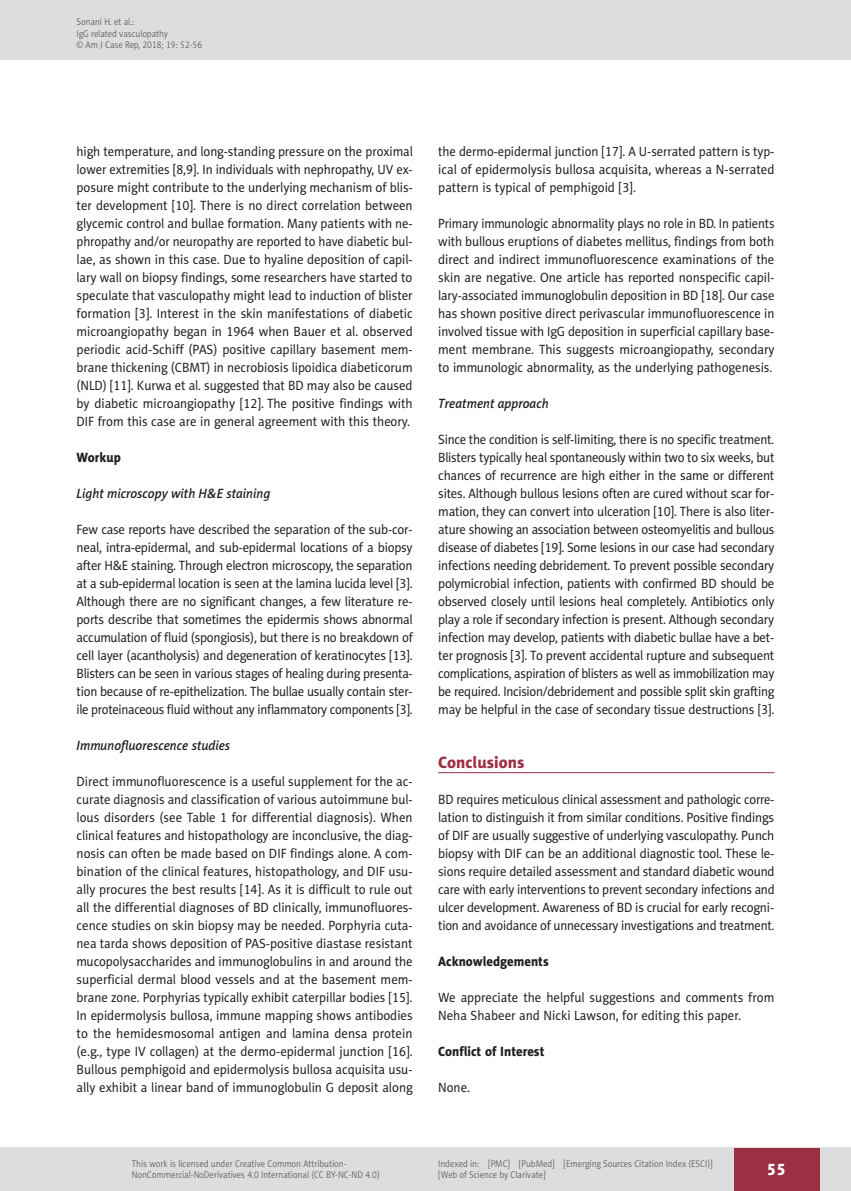
<style>
.page{position:relative;width:851px;height:1191px;background:#fff}
.page>*{position:absolute;margin:0;border:0;box-sizing:border-box;transform-origin:0 0}
.AJCR_Headline_1{font:16.5px "Naomi Sans EFN Heavy";color:#9d2f42}
.t1{font:16.5px "Naomi Sans EFN Heavy";color:#fff}
.AJCR_Body{font:13.5px/18px "Naomi Sans EFN";color:#231f20;text-align:justify;scale:.94 1}
.AJCR_Body-2{font:13.5px/18px "Naomi Sans EFN";color:#231f20;text-align:justify;scale:.95 1}
.AJCR_Body-3{font:13.5px/18px "Naomi Sans EFN";color:#231f20;text-align:justify;scale:.93 1}
.AJCR_Headline_3{font:italic 13.5px "Naomi Sans EFN Medium";color:#231f20;scale:.95 1}
.AJCR_Headline_2{font:13.5px "Naomi Sans EFN Heavy";color:#231f20;scale:.95 1}
.t2{font:9.75px/11.2px "Naomi Sans EFN Light";color:#57585a;scale:.9 1}
</style>
<div class="page">
<hr style="left:438px;top:772px;width:336px;height:1px;background:#9d2f42">
<div style="left:0;top:1148px;width:850px;height:43px;background:#dcdddf"></div>
<div style="left:733px;top:1147px;width:86px;height:43px;background:#9d2f42"></div>
<div style="left:0;top:0;width:850px;height:60px;background:#dcdddf"></div>
<p class="t2" style="left:77px;top:16px;width:141px">Sonani H. et al.:<br>IgG related vasculopathy<br>© Am J Case Rep, 2018; 19: 52-56</p>
<p class="AJCR_Body" style="left:77px;top:142px;width:359px">high temperature, and long-standing pressure on the proximal lower extremities [8,9]. In individuals with nephropathy, UV ex&shy;posure might contribute to the underlying mechanism of blis&shy;ter development [10]. There is no direct correlation between glycemic control and bullae formation. Many patients with ne&shy;phropathy and/or neuropathy are reported to have diabetic bul&shy;lae, as shown in this case. Due to hyaline deposition of capil&shy;lary wall on biopsy findings, some researchers have started to speculate that vasculopathy might lead to induction of blister formation [3]. Interest in the skin manifestations of diabetic microangiopathy began in 1964 when Bauer et al. observed periodic acid-Schiff (PAS) positive capillary basement mem&shy;brane thickening (CBMT) in necrobiosis lipoidica diabeticorum (NLD) [11]. Kurwa et al. suggested that BD may also be caused by diabetic microangiopathy [12]. The positive findings with DIF from this case are in general agreement with this theory.</p>
<p class="AJCR_Headline_2" style="left:77px;top:449px;width:48px">Workup</p>
<p class="AJCR_Headline_3" style="left:77px;top:486px;width:205px">Light microscopy with H&amp;E staining</p>
<p class="AJCR_Body-2" style="left:77px;top:520px;width:355px">Few case reports have described the separation of the sub-cor&shy;neal, intra-epidermal, and sub-epidermal locations of a biopsy after H&amp;E staining. Through electron microscopy, the separation at a sub-epidermal location is seen at the lamina lucida level [3].<br>Although there are no significant changes, a few literature re&shy;ports describe that sometimes the epidermis shows abnormal accumulation of fluid (spongiosis), but there is no breakdown of cell layer (acantholysis) and degeneration of keratinocytes [13].<br>Blisters can be seen in various stages of healing during presenta&shy;tion because of re-epithelization. The bullae usually contain ster&shy;ile proteinaceous fluid without any inflammatory components [3].</p>
<p class="AJCR_Headline_3" style="left:77px;top:738px;width:163px">Immunofluorescence studies</p>
<p class="AJCR_Body-2" style="left:77px;top:772px;width:355px">Direct immunofluorescence is a useful supplement for the ac&shy;curate diagnosis and classification of various autoimmune bul&shy;lous disorders (see Table 1 for differential diagnosis). When clinical features and histopathology are inconclusive, the diag&shy;nosis can often be made based on DIF findings alone. A com&shy;bination of the clinical features, histopathology, and DIF usu&shy;ally procures the best results [14]. As it is difficult to rule out all the differential diagnoses of BD clinically, immunofluores&shy;cence studies on skin biopsy may be needed. Porphyria cuta&shy;nea tarda shows deposition of PAS-positive diastase resistant mucopolysaccharides and immunoglobulins in and around the superficial dermal blood vessels and at the basement mem&shy;brane zone. Porphyrias typically exhibit caterpillar bodies [15].<br>In epidermolysis bullosa, immune mapping shows antibodies to the hemidesmosomal antigen and lamina densa protein (e.g., type IV collagen) at the dermo-epidermal junction [16].<br>Bullous pemphigoid and epidermolysis bullosa acquisita usu&shy;ally exhibit a linear band of immunoglobulin G deposit along</p>
<p class="AJCR_Body" style="left:438px;top:142px;width:359px">the dermo-epidermal junction [17]. A U-serrated pattern is typ&shy;ical of epidermolysis bullosa acquisita, whereas a N-serrated pattern is typical of pemphigoid [3].</p>
<p class="AJCR_Body-3" style="left:438px;top:214px;width:363px">Primary immunologic abnormality plays no role in BD. In patients with bullous eruptions of diabetes mellitus, findings from both direct and indirect immunofluorescence examinations of the skin are negative. One article has reported nonspecific capil&shy;lary-associated immunoglobulin deposition in BD [18]. Our case has shown positive direct perivascular immunofluorescence in involved tissue with IgG deposition in superficial capillary base&shy;ment membrane. This suggests microangiopathy, secondary to immunologic abnormality, as the underlying pathogenesis.</p>
<p class="AJCR_Headline_3" style="left:438px;top:396px;width:118px">Treatment approach</p>
<p class="AJCR_Body" style="left:438px;top:430px;width:359px">Since the condition is self-limiting, there is no specific treatment.<br>Blisters typically heal spontaneously within two to six weeks, but chances of recurrence are high either in the same or different sites. Although bullous lesions often are cured without scar for&shy;mation, they can convert into ulceration [10]. There is also liter&shy;ature showing an association between osteomyelitis and bullous disease of diabetes [19]. Some lesions in our case had secondary infections needing debridement. To prevent possible secondary polymicrobial infection, patients with confirmed BD should be observed closely until lesions heal completely. Antibiotics only play a role if secondary infection is present. Although secondary infection may develop, patients with diabetic bullae have a bet&shy;ter prognosis [3]. To prevent accidental rupture and subsequent complications, aspiration of blisters as well as immobilization may be required. Incision/debridement and possible split skin grafting may be helpful in the case of secondary tissue destructions [3].</p>
<p class="AJCR_Headline_1" style="left:438px;top:752px;width:88px">Conclusions</p>
<p class="AJCR_Body-3" style="left:438px;top:790px;width:363px">BD requires meticulous clinical assessment and pathologic corre&shy;lation to distinguish it from similar conditions. Positive findings of DIF are usually suggestive of underlying vasculopathy. Punch biopsy with DIF can be an additional diagnostic tool. These le&shy;sions require detailed assessment and standard diabetic wound care with early interventions to prevent secondary infections and ulcer development. Awareness of BD is crucial for early recogni&shy;tion and avoidance of unnecessary investigations and treatment.</p>
<p class="AJCR_Headline_2" style="left:438px;top:953px;width:118px">Acknowledgements</p>
<p class="AJCR_Body-2" style="left:438px;top:988px;width:355px">We appreciate the helpful suggestions and comments from<br>Neha Shabeer and Nicki Lawson, for editing this paper.</p>
<p class="AJCR_Headline_2" style="left:438px;top:1043px;width:113px">Conflict of Interest</p>
<p class="AJCR_Body-2" style="left:438px;top:1078px;width:35px">None.</p>
<p class="t2" style="left:132px;top:1158px;width:277px">This work is licensed under Creative Common Attribution-<br>NonCommercial-NoDerivatives 4.0 International (CC BY-NC-ND 4.0)</p>
<p class="t2" style="left:438px;top:1158px;width:306px">Indexed in: [PMC] [PubMed] [Emerging Sources Citation Index (ESCI)] [Web of Science by Clarivate]</p>
<p class="t1" style="left:766px;top:1159px;width:21px">55</p>
</div>
